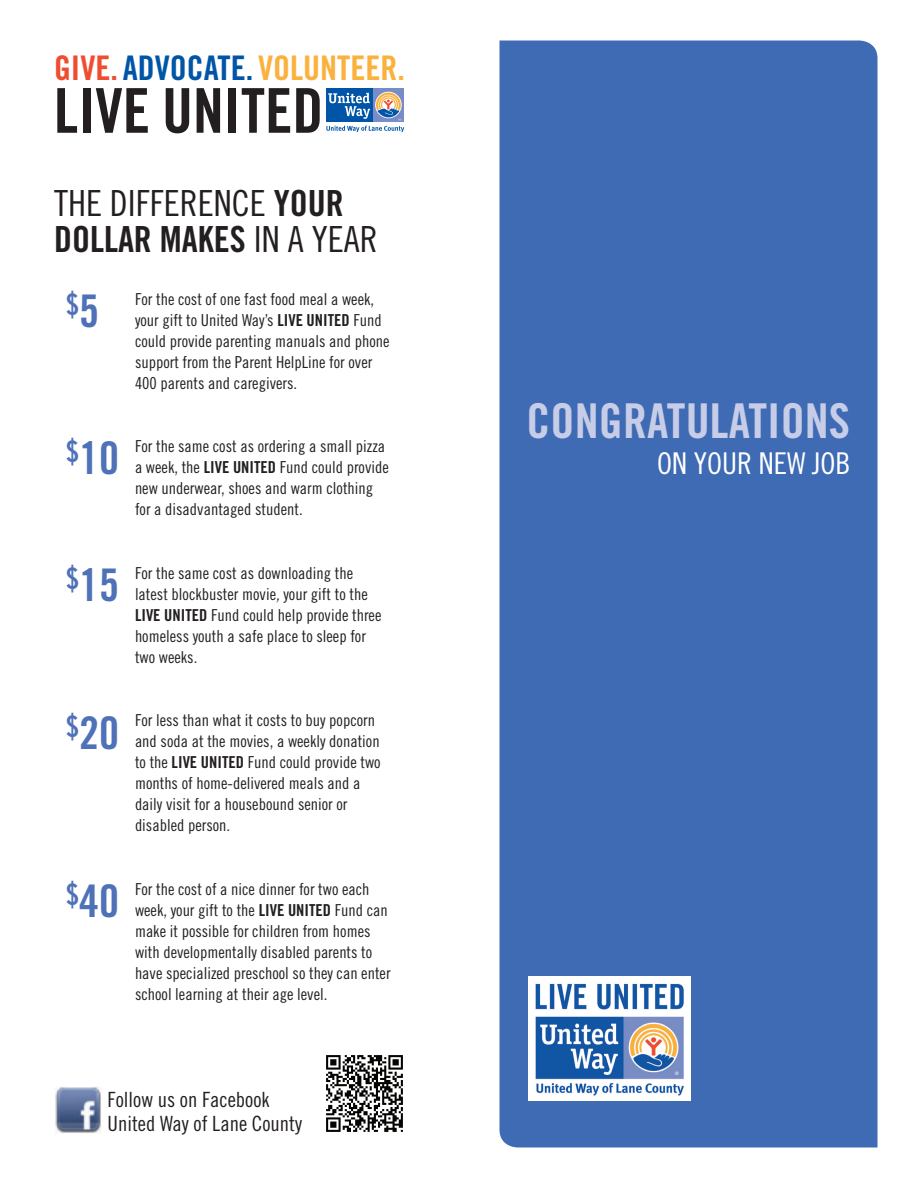
<style>
.page{position:relative;width:918px;height:1188px;background:#fff}
.page>*{position:absolute;margin:0;border:0;box-sizing:border-box;transform-origin:0 0}
.other{font:61.8px "Trade Gothic Bold Cond Twenty";color:#231f20}
.t1{font:48px "Trade Gothic Bold Cond Twenty";letter-spacing:.005em;color:#c7cde7}
.body{font:45px "Trade Gothic Bold Cond Twenty";color:#4e71b7}
.subhead{font:36px/36px "Trade Gothic Cond Eighteen";color:#231f20}
.none{font:33.9px "Trade Gothic Bold Cond Twenty";color:#fbb13d}
.t2{font:30px "Trade Gothic Cond Eighteen";color:#fff}
.body-2{font:30px "Trade Gothic Bold Cond Twenty";color:#4e71b7}
.subhead-2{font:21px "Trade Gothic Cond Eighteen";color:#231f20}
.body-3{font:16.5px/21px "Trade Gothic Cond Eighteen";color:#231f20}
.s1{color:#ef4d30}
.s2{color:#0155a7}
.s3{font-family:"Trade Gothic Bold Cond Twenty"}
.s4{font-size:45px}
.s5{font-family:"Trade Gothic Cond Eighteen Obl"}
</style>
<div class="page">
<div style="left:500px;top:40px;width:378px;height:1108px;background:#3f6bb4"></div>
<svg style="left:373px;top:89px;width:31px;height:33px"></svg>
<div style="left:326px;top:89px;width:47px;height:33px;background:#0155a7"></div>
<svg style="left:326px;top:93px;width:78px;height:39px"></svg>
<img style="left:54px;top:1086px;width:48px;height:48px">
<img style="left:326px;top:1055px;width:77px;height:77px">
<img style="left:529px;top:976px;width:162px;height:125px">
<p class="none" style="left:54px;top:47px;width:353px"><span class="s1">GIVE.</span> <span class="s2">ADVOCATE.</span> VOLUNTEER.</p>
<p class="other" style="left:54px;top:73px;width:271px">LIVE UNITED</p>
<p class="subhead" style="left:54px;top:185px;width:325px">THE DIFFERENCE <span class="s3">YOUR<br>DOLLAR MAKES</span> IN A YEAR</p>
<p class="body-2" style="left:66px;top:286px;width:35px">$<span class="s4">5</span></p>
<p class="body-3" style="left:135px;top:288px;width:256px">For the cost of one fast food meal a week, your gift to United Way’s <span class="s3">LIVE UNITED</span> Fund could provide parenting manuals and phone support from the Parent HelpLine for over 400 parents and caregivers.</p>
<p class="body" style="left:66px;top:431px;width:55px"><sup>$</sup>10</p>
<p class="body-3" style="left:135px;top:436px;width:255px">For the same cost as ordering a small pizza a week, the <span class="s3">LIVE UNITED</span> Fund could provide new underwear, shoes and warm clothing for a disadvantaged student.</p>
<p class="body" style="left:66px;top:558px;width:55px"><sup>$</sup>15</p>
<p class="body-3" style="left:135px;top:562px;width:248px">For the same cost as downloading the latest blockbuster movie<span class="s5">,</span> your gift to the <span class="s3">LIVE UNITED</span> Fund could help provide three homeless youth a safe place to sleep for two weeks.</p>
<p class="body" style="left:66px;top:705px;width:55px"><sup>$</sup>20</p>
<p class="body-3" style="left:135px;top:710px;width:247px">For less than what it costs to buy popcorn and soda at the movies, a weekly donation to the <span class="s3">LIVE UNITED</span> Fund could provide two months of home-delivered meals and a daily visit for a housebound senior or disabled person.</p>
<p class="body" style="left:66px;top:874px;width:55px"><sup>$</sup>40</p>
<p class="body-3" style="left:135px;top:879px;width:257px">For the cost of a nice dinner for two each week, your gift to the <span class="s3">LIVE UNITED</span> Fund can make it possible for children from homes with developmentally disabled parents to have specialized preschool so they can enter school learning at their age level.</p>
<p class="subhead-2" style="left:108px;top:1087px;width:164px">Follow us on Facebook</p>
<p class="subhead-2" style="left:108px;top:1111px;width:196px">United Way of Lane County</p>
<p class="t1" style="left:526px;top:392px;width:325px">CONGRATULATIONS</p>
<p class="t2" style="left:657px;top:446px;width:195px">ON YOUR NEW JOB</p>
</div>
